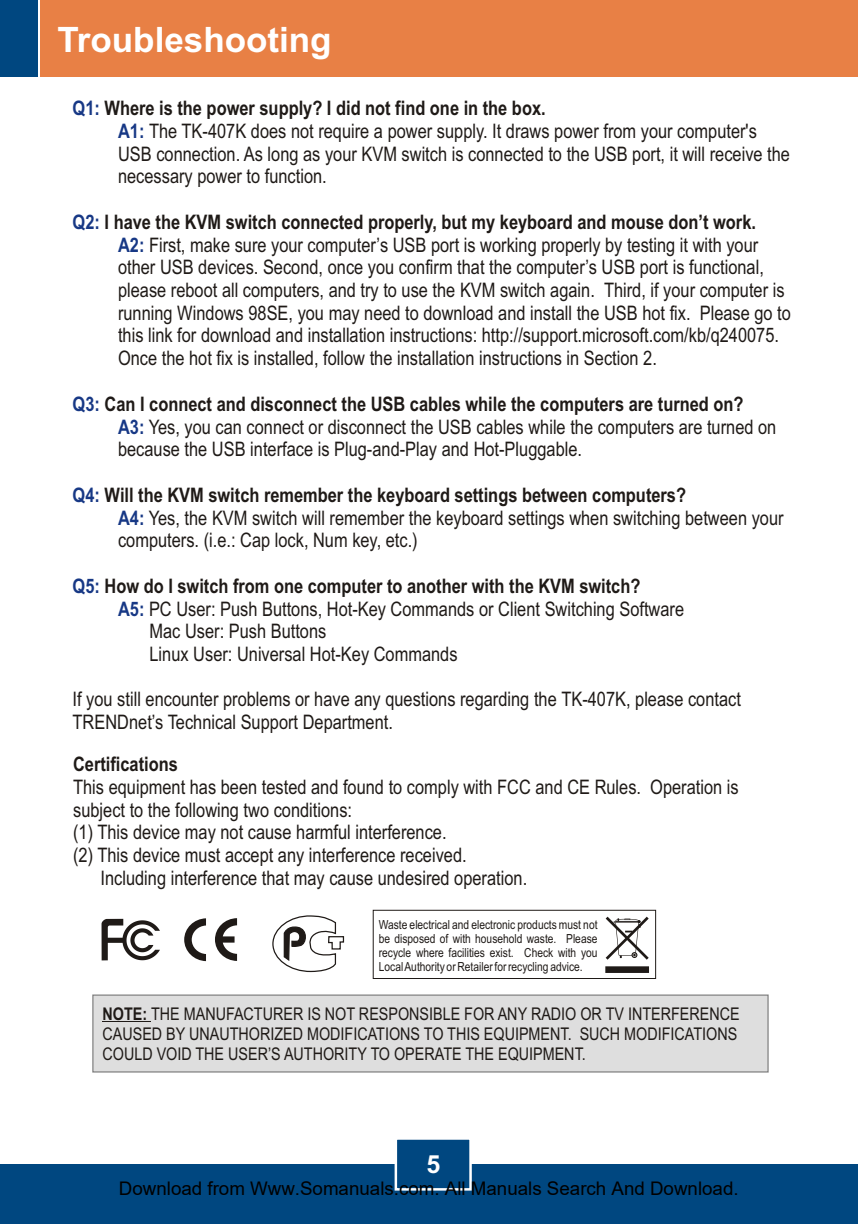
<style>
.page{position:relative;width:858px;height:1224px;background:#fff}
.page>*{position:absolute;margin:0;border:0;box-sizing:border-box;transform-origin:0 0}
.t1{font:700 35px "Arial";color:#fff}
.t2{font:700 25px "Arial";color:#fff}
.t3{font:20px/22.8px "Arial Narrow";color:#1f1a17}
.t4{font:700 20px "Arial Narrow";color:#1f1a17}
.t5{font:18.75px "Arial";color:#000}
.t6{font:17.5px/19.8px "Arial Narrow";color:#1f1a17}
.t7{font:12.5px/14.2px "Arial Narrow";color:#1f1a17;text-align:justify}
.s1{font-weight:700;color:#173885}
.s2{font-weight:700}
</style>
<div class="page">
<svg style="left:102px;top:918px;width:58px;height:42px"></svg>
<svg style="left:184px;top:918px;width:22px;height:43px"></svg>
<svg style="left:215px;top:918px;width:22px;height:43px"></svg>
<div style="left:92px;top:994px;width:677px;height:79px;background:#dedede"></div>
<hr style="left:102px;top:1021px;width:49px;height:1px;background:#1f1a17">
<div style="left:0;top:1164px;width:858px;height:59px;background:#004780"></div>
<div style="left:40px;top:0;width:818px;height:77px;background:#e88045"></div>
<div style="left:0;top:0;width:37px;height:77px;background:#004780"></div>
<svg style="left:394px;top:1139px;width:78px;height:52px"></svg>
<svg style="left:272px;top:915px;width:73px;height:57px"></svg>
<svg style="left:606px;top:916px;width:43px;height:43px"></svg>
<svg style="left:614px;top:918px;width:27px;height:40px"></svg>
<div style="left:605px;top:966px;width:44px;height:7px;background:#1f1a17"></div>
<div style="left:373px;top:910px;width:283px;height:68px;border:1px solid #1f1a17"></div>
<h1 class="t1" style="left:57px;top:26px;width:276px">Troubleshooting</h1>
<p class="t3" style="left:118px;top:99px;width:640px;text-indent:-45px"><span class="s1">Q1:</span> <span class="s2">Where is the power supply? I did not find one in the box.<br></span><span class="s1">A1:</span> The TK-407K does not require a power supply. It draws power from your computer's</p>
<p class="t3" style="left:118px;top:144px;width:673px">USB connection. As long as your KVM switch is connected to the USB port, it will receive the necessary power to function.</p>
<p class="t3" style="left:73px;top:212px;width:687px;text-align:right"><span class="s1">Q2:</span> <span class="s2">I have the KVM switch connected properly, but my keyboard and mouse don’t work.<br></span><span class="s1">A2:</span> First, make sure your computer’s USB port is working properly by testing it with your</p>
<p class="t3" style="left:118px;top:258px;width:674px">other USB devices. Second, once you confirm that the computer’s USB port is functional, please reboot all computers, and try to use the KVM switch again. Third, if your computer is running Windows 98SE, you may need to download and install the USB hot fix. Please go to this link for download and installation instructions: http://support.microsoft.com/kb/q240075.<br>Once the hot fix is installed, follow the installation instructions in Section 2.</p>
<p class="t3" style="left:118px;top:394px;width:660px;text-indent:-45px"><span class="s1">Q3:</span> <span class="s2">Can I connect and disconnect the USB cables while the computers are turned on?<br></span><span class="s1">A3:</span> Yes, you can connect or disconnect the USB cables while the computers are turned on</p>
<p class="t3" style="left:118px;top:439px;width:466px">because the USB interface is Plug-and-Play and Hot-Pluggable.</p>
<p class="t3" style="left:118px;top:485px;width:667px;text-indent:-45px"><span class="s1">Q4:</span> <span class="s2">Will the KVM switch remember the keyboard settings between computers?<br></span><span class="s1">A4:</span> Yes, the KVM switch will remember the keyboard settings when switching between your</p>
<p class="t3" style="left:118px;top:530px;width:301px">computers. (i.e.: Cap lock, Num key, etc.)</p>
<p class="t3" style="left:118px;top:576px;width:568px;text-indent:-45px"><span class="s1">Q5:</span> <span class="s2">How do I switch from one computer to another with the KVM switch?<br></span><span class="s1">A5:</span> PC User: Push Buttons, Hot-Key Commands or Client Switching Software</p>
<p class="t3" style="left:150px;top:621px;width:310px">Mac User: Push Buttons<br>Linux User: Universal Hot-Key Commands</p>
<p class="t3" style="left:73px;top:689px;width:670px">If you still encounter problems or have any questions regarding the TK-407K, please contact<br>TRENDnet’s Technical Support Department.</p>
<p class="t4" style="left:73px;top:757px;width:106px">Certifications</p>
<p class="t3" style="left:73px;top:777px;width:667px">This equipment has been tested and found to comply with FCC and CE Rules. Operation is</p>
<p class="t3" style="left:73px;top:800px;width:280px">subject to the following two conditions:</p>
<p class="t3" style="left:73px;top:822px;width:375px">(1) This device may not cause harmful interference.</p>
<p class="t3" style="left:73px;top:845px;width:395px">(2) This device must accept any interference received.</p>
<p class="t3" style="left:100px;top:868px;width:428px">Including interference that may cause undesired operation.</p>
<p class="t7" style="left:379px;top:918px;width:220px">Waste electrical and electronic products must not be disposed of with household waste. Please recycle where facilities exist. Check with you Local Authority or Retailer for recycling advice.</p>
<p class="t6" style="left:102px;top:1005px;width:639px"><span class="s2">NOTE:</span> THE MANUFACTURER IS NOT RESPONSIBLE FOR ANY RADIO OR TV INTERFERENCE<br>CAUSED BY UNAUTHORIZED MODIFICATIONS TO THIS EQUIPMENT. SUCH MODIFICATIONS<br>COULD VOID THE USER’S AUTHORITY TO OPERATE THE EQUIPMENT.</p>
<p class="t2" style="left:427px;top:1154px;width:15px">5</p>
<p class="t5" style="left:119px;top:1178px;width:621px">Download from Www.Somanuals.com. All Manuals Search And Download.</p>
</div>
